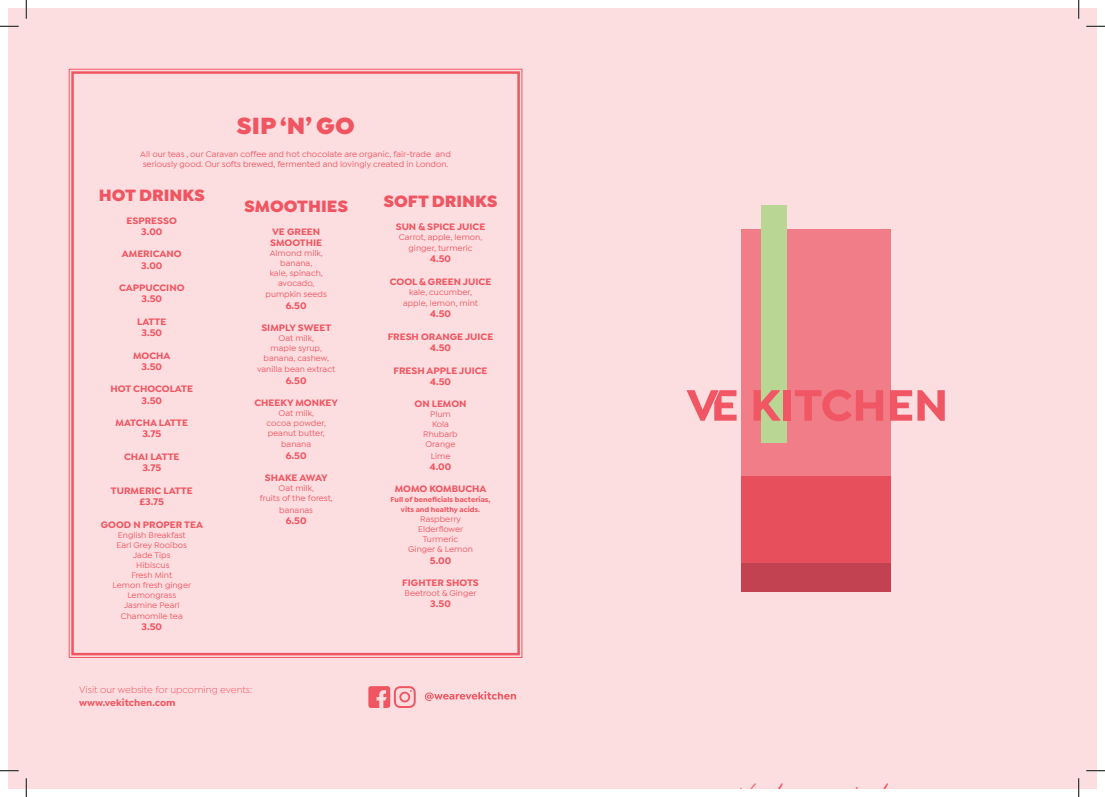
<style>
.page{position:relative;width:1105px;height:797px;background:#fff}
.page>*{position:absolute;margin:0;border:0;box-sizing:border-box;transform-origin:0 0}
.t1{font:31.25px "Golden Hopes PERSONALUSEONLY";color:#f05662}
.t2{font:900 25px "Isidora Sans";color:#f05662}
.t3{font:900 17.5px "Isidora Sans";color:#f05662}
.t4{font:700 10px "Isidora Sans";color:#f05662}
.t5{font:10px "Isidora Sans";color:#f05662}
.t6{font:500 8.75px/10px "Isidora Sans";color:#f05662}
.t7{font:700 7.5px "Isidora Sans";color:#f05662}
</style>
<div class="page">
<div style="left:9px;top:9px;width:1087px;height:779px;background:#fcdee0"></div>
<svg style="left:68px;top:68px;width:455px;height:590px"></svg>
<div style="left:71px;top:71px;width:449px;height:584px;border:2px solid #f05662"></div>
<svg style="left:425px;top:691px;width:91px;height:10px"></svg>
<svg style="left:368px;top:686px;width:48px;height:22px"></svg>
<div style="left:741px;top:229px;width:149px;height:250px;background:#f07d87"></div>
<div style="left:741px;top:476px;width:149px;height:89px;background:#e84f5c"></div>
<div style="left:741px;top:563px;width:149px;height:29px;background:#c24252"></div>
<div style="left:761px;top:205px;width:26px;height:237px;background:#bad694"></div>
<svg style="left:753px;top:390px;width:27px;height:30px"></svg>
<div style="left:784px;top:390px;width:7px;height:30px;background:#f05663"></div>
<svg style="left:795px;top:389px;width:88px;height:32px"></svg>
<svg style="left:890px;top:390px;width:55px;height:31px"></svg>
<svg style="left:686px;top:390px;width:51px;height:30px"></svg>
<svg style="left:0;top:25px;width:19px;height:2px"></svg>
<svg style="left:1086px;top:25px;width:19px;height:2px"></svg>
<svg style="left:0;top:770px;width:19px;height:1px"></svg>
<svg style="left:1086px;top:770px;width:19px;height:1px"></svg>
<svg style="left:25px;top:0;width:2px;height:19px"></svg>
<svg style="left:25px;top:778px;width:2px;height:19px"></svg>
<svg style="left:1078px;top:0;width:1px;height:19px"></svg>
<svg style="left:1078px;top:778px;width:1px;height:19px"></svg>
<p class="t2" style="left:236px;top:109px;width:120px">SIP ‘N’ GO</p>
<p class="t6" style="left:140px;top:150px;width:312px">All our teas , our Caravan coffee and hot chocolate are organic, fair-trade and seriously good. Our softs brewed, fermented and lovingly created in London.</p>
<p class="t3" style="left:99px;top:184px;width:108px">HOT DRINKS</p>
<p class="t4" style="left:127px;top:214px;width:52px">ESPRESSO</p>
<p class="t4" style="left:141px;top:225px;width:23px">3.00</p>
<p class="t4" style="left:122px;top:248px;width:61px">AMERICANO</p>
<p class="t4" style="left:141px;top:259px;width:23px">3.00</p>
<p class="t4" style="left:119px;top:282px;width:67px">CAPPUCCINO</p>
<p class="t4" style="left:141px;top:293px;width:22px">3.50</p>
<p class="t4" style="left:137px;top:315px;width:31px">LATTE</p>
<p class="t4" style="left:141px;top:327px;width:22px">3.50</p>
<p class="t4" style="left:133px;top:349px;width:39px">MOCHA</p>
<p class="t4" style="left:141px;top:360px;width:22px">3.50</p>
<p class="t4" style="left:111px;top:383px;width:84px">HOT CHOCOLATE</p>
<p class="t4" style="left:141px;top:394px;width:22px">3.50</p>
<p class="t4" style="left:116px;top:417px;width:74px">MATCHA LATTE</p>
<p class="t4" style="left:142px;top:428px;width:20px">3.75</p>
<p class="t4" style="left:124px;top:450px;width:57px">CHAI LATTE</p>
<p class="t4" style="left:142px;top:462px;width:20px">3.75</p>
<p class="t4" style="left:111px;top:484px;width:83px">TURMERIC LATTE</p>
<p class="t4" style="left:139px;top:495px;width:26px">£3.75</p>
<p class="t4" style="left:101px;top:518px;width:104px">GOOD N PROPER TEA</p>
<p class="t6" style="left:118px;top:529px;width:69px">English Breakfast</p>
<p class="t6" style="left:117px;top:539px;width:72px">Earl Grey Rooibos</p>
<p class="t6" style="left:133px;top:549px;width:39px">Jade Tips</p>
<p class="t6" style="left:136px;top:559px;width:35px">Hibiscus</p>
<p class="t6" style="left:131px;top:569px;width:42px">Fresh Mint</p>
<p class="t6" style="left:113px;top:579px;width:80px">Lemon fresh ginger</p>
<p class="t6" style="left:127px;top:589px;width:50px">Lemongrass</p>
<p class="t6" style="left:124px;top:599px;width:57px">Jasmine Pearl</p>
<p class="t6" style="left:121px;top:611px;width:63px">Chamomile tea</p>
<p class="t4" style="left:141px;top:620px;width:22px">3.50</p>
<p class="t3" style="left:244px;top:195px;width:105px">SMOOTHIES</p>
<p class="t4" style="left:272px;top:225px;width:50px">VE GREEN</p>
<p class="t4" style="left:270px;top:237px;width:54px">SMOOTHIE</p>
<p class="t6" style="left:270px;top:248px;width:55px">Almond milk,</p>
<p class="t6" style="left:280px;top:258px;width:34px">banana,</p>
<p class="t6" style="left:270px;top:268px;width:55px">kale, spinach,</p>
<p class="t6" style="left:278px;top:278px;width:38px">avocado,</p>
<p class="t6" style="left:265px;top:289px;width:63px">pumpkin seeds</p>
<p class="t4" style="left:286px;top:299px;width:22px">6.50</p>
<p class="t4" style="left:261px;top:322px;width:71px">SIMPLY SWEET</p>
<p class="t6" style="left:279px;top:333px;width:37px">Oat milk,</p>
<p class="t6" style="left:271px;top:343px;width:53px">maple syrup,</p>
<p class="t6" style="left:263px;top:353px;width:67px">banana, cashew,</p>
<p class="t6" style="left:257px;top:364px;width:80px">vanilla bean extract</p>
<p class="t4" style="left:286px;top:374px;width:22px">6.50</p>
<p class="t4" style="left:254px;top:397px;width:85px">CHEEKY MONKEY</p>
<p class="t6" style="left:279px;top:408px;width:37px">Oat milk,</p>
<p class="t6" style="left:267px;top:418px;width:61px">cocoa powder,</p>
<p class="t6" style="left:268px;top:428px;width:59px">peanut butter,</p>
<p class="t6" style="left:281px;top:439px;width:32px">banana</p>
<p class="t4" style="left:286px;top:449px;width:22px">6.50</p>
<p class="t4" style="left:265px;top:472px;width:65px">SHAKE AWAY</p>
<p class="t6" style="left:279px;top:483px;width:37px">Oat milk,</p>
<p class="t6" style="left:260px;top:493px;width:75px">fruits of the forest,</p>
<p class="t6" style="left:279px;top:504px;width:35px">bananas</p>
<p class="t4" style="left:286px;top:514px;width:22px">6.50</p>
<p class="t5" style="left:79px;top:684px;width:175px">Visit our website for upcoming events:</p>
<p class="t4" style="left:79px;top:696px;width:98px">www.vekitchen.com</p>
<p class="t3" style="left:383px;top:190px;width:116px">SOFT DRINKS</p>
<p class="t4" style="left:396px;top:220px;width:91px">SUN &amp; SPICE JUICE</p>
<p class="t6" style="left:399px;top:232px;width:85px">Carrot, apple, lemon,</p>
<p class="t6" style="left:409px;top:243px;width:65px">ginger, turmeric</p>
<p class="t4" style="left:430px;top:253px;width:22px">4.50</p>
<p class="t4" style="left:390px;top:275px;width:103px">COOL &amp; GREEN JUICE</p>
<p class="t6" style="left:409px;top:287px;width:64px">kale, cucumber,</p>
<p class="t6" style="left:403px;top:298px;width:77px">apple, lemon, mint</p>
<p class="t4" style="left:430px;top:308px;width:22px">4.50</p>
<p class="t4" style="left:388px;top:330px;width:107px">FRESH ORANGE JUICE</p>
<p class="t4" style="left:430px;top:341px;width:22px">4.50</p>
<p class="t4" style="left:394px;top:364px;width:95px">FRESH APPLE JUICE</p>
<p class="t4" style="left:430px;top:375px;width:22px">4.50</p>
<p class="t4" style="left:415px;top:398px;width:53px">ON LEMON</p>
<p class="t6" style="left:430px;top:409px;width:22px">Plum</p>
<p class="t6" style="left:432px;top:419px;width:18px">Kola</p>
<p class="t6" style="left:423px;top:429px;width:36px">Rhubarb</p>
<p class="t6" style="left:425px;top:439px;width:32px">Orange</p>
<p class="t6" style="left:431px;top:451px;width:21px">Lime</p>
<p class="t4" style="left:430px;top:460px;width:23px">4.00</p>
<p class="t4" style="left:395px;top:483px;width:93px">MOMO KOMBUCHA</p>
<p class="t7" style="left:391px;top:495px;width:102px">Full of beneficials bacterias,</p>
<p class="t7" style="left:401px;top:505px;width:81px">vits and healthy acids.</p>
<p class="t6" style="left:420px;top:514px;width:42px">Raspberry</p>
<p class="t6" style="left:418px;top:524px;width:47px">Elderflower</p>
<p class="t6" style="left:423px;top:534px;width:37px">Turmeric</p>
<p class="t6" style="left:408px;top:544px;width:66px">Ginger &amp; Lemon</p>
<p class="t4" style="left:430px;top:554px;width:23px">5.00</p>
<p class="t4" style="left:402px;top:576px;width:78px">FIGHTER SHOTS</p>
<p class="t6" style="left:405px;top:588px;width:74px">Beetroot &amp; Ginger</p>
<p class="t4" style="left:430px;top:598px;width:22px">3.50</p>
<p class="t1" style="left:765px;top:776px;width:22px">it</p>
<p class="t1" style="left:871px;top:776px;width:22px">it</p>
</div>
